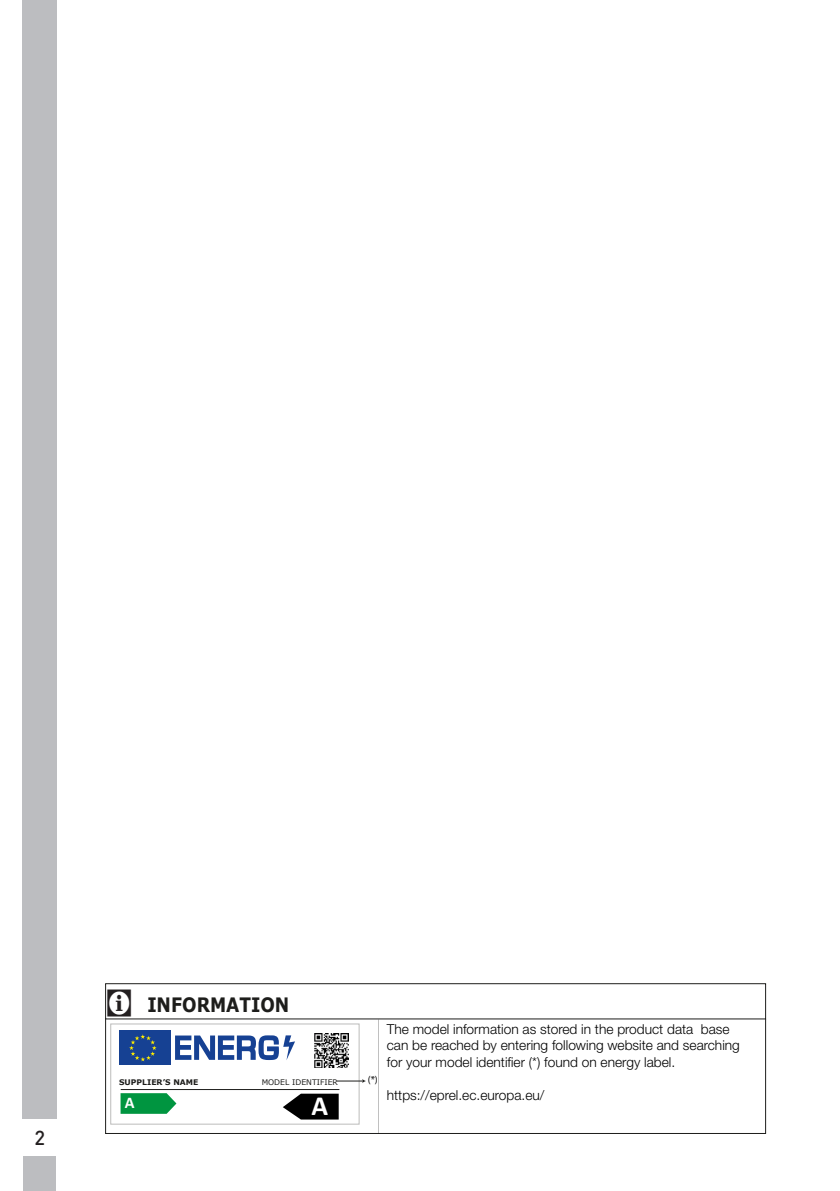
<style>
.page{position:relative;width:840px;height:1191px;background:#fff}
.page>*{position:absolute;margin:0;border:0;box-sizing:border-box;transform-origin:0 0}
.t1{font:700 27.8px "Calibri";color:#fff}
.t2{font:20px "Grundig DIN Medium";color:#231f20}
.t3{font:700 19.8px "Verdana";color:#1d1d1b;scale:.86 1}
.t4{font:700 16.4px "Calibri";color:#fff}
.t5{font:300 13.8px/16.4px "Helvetica Neue LT Pro";color:#000}
.t6{font:10.2px "Myriad Pro";color:#000}
.t7{font:7.8px "Verdana";color:#1d1d1b}
.t8{font:700 7.8px "Verdana";color:#1d1d1b}
.s1{font-family:"ZIWARNUN";font-weight:400;font-size:39.6px;color:#231f20}
</style>
<div class="page">
<div style="left:23px;top:0;width:34px;height:1119px;background:#bcbdc0"></div>
<div style="left:24px;top:1157px;width:32px;height:34px;background:#bcbdc0"></div>
<div style="left:110px;top:1023px;width:249px;height:101px;border:1px solid #bcbcbb"></div>
<svg style="left:120px;top:1093px;width:56px;height:20px"></svg>
<svg style="left:336px;top:1079px;width:29px;height:4px"></svg>
<svg style="left:283px;top:1093px;width:55px;height:26px"></svg>
<div style="left:119px;top:1030px;width:51px;height:34px;background:#164193"></div>
<svg style="left:175px;top:1035px;width:120px;height:25px"></svg>
<img style="left:314px;top:1033px;width:34px;height:34px">
<svg style="left:129px;top:1034px;width:27px;height:27px"></svg>
<hr style="left:121px;top:1089px;width:218px;height:1px;background:#1d1d1b">
<div style="left:105px;top:983px;width:660px;height:36px;border:1px solid #1d1d1b"></div>
<h2 class="t2" style="left:34px;top:1129px;width:12px">2</h2>
<h3 class="t3" style="left:105px;top:991px;width:215px"><span class="s1">C</span> INFORMATION</h3>
<p class="t8" style="left:119px;top:1077px;width:81px">SUPPLIER’S NAME</p>
<p class="t7" style="left:261px;top:1077px;width:78px">MODEL IDENTIFIER</p>
<p class="t6" style="left:367px;top:1073px;width:12px">(*)</p>
<p class="t4" style="left:125px;top:1092px;width:11px">A</p>
<h1 class="t1" style="left:311px;top:1088px;width:18px">A</h1>
<p class="t5" style="left:386px;top:1020px;width:354px">The model information as stored in the product data base can be reached by entering following website and searching for your model identifier (*) found on energy label.</p>
<p class="t5" style="left:386px;top:1086px;width:159px">https://eprel.ec.europa.eu/</p>
</div>
